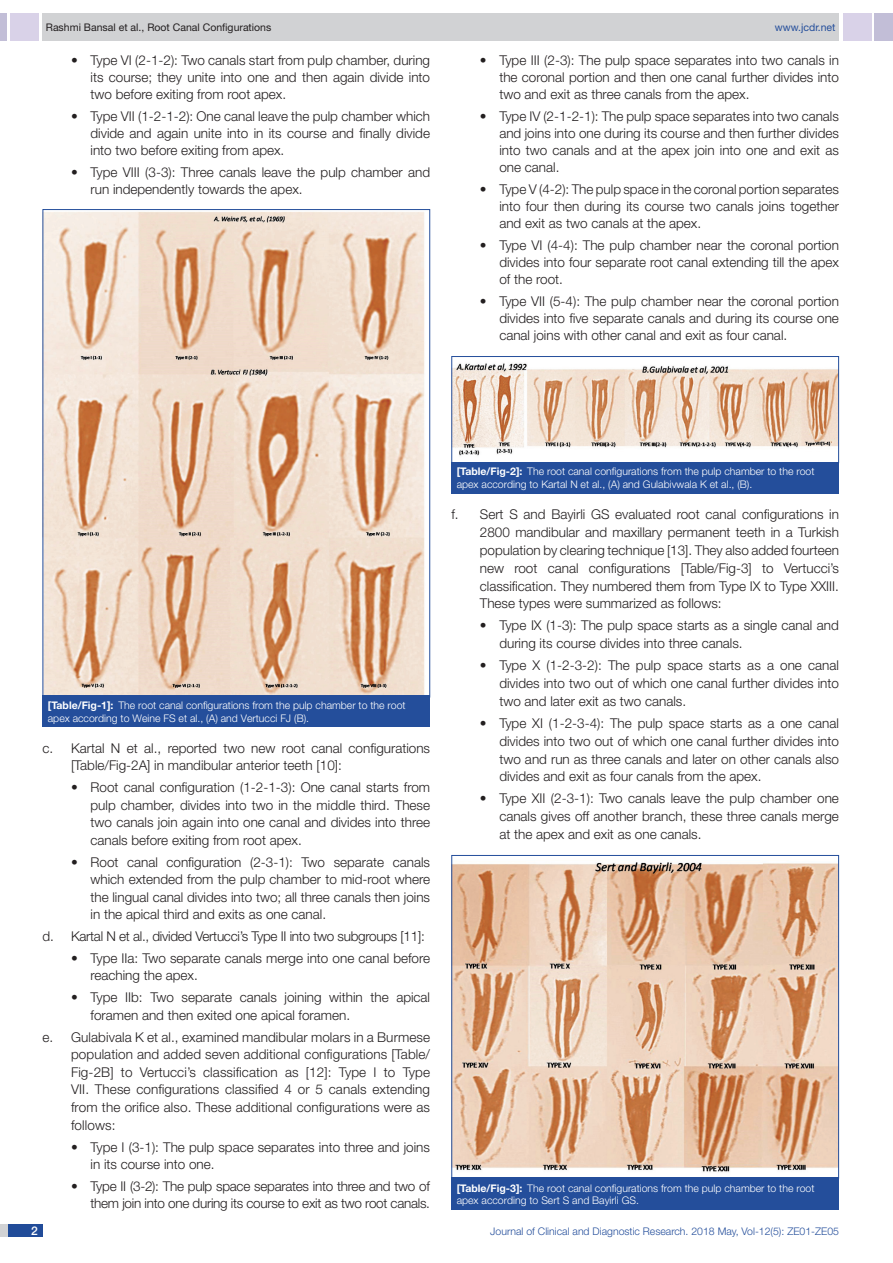
<style>
.page{position:relative;width:893px;height:1263px;background:#fff}
.page>*{position:absolute;margin:0;border:0;box-sizing:border-box;transform-origin:0 0}
.Bullet__sub{font:300 13.5px/17.2px "Helvetica Neue";color:#231f20;text-align:justify}
.Bullet_list{font:300 13.5px/17.7px "Helvetica Neue";color:#231f20;text-align:justify}
.Bullet__sub-2{font:300 13.5px/17.5px "Helvetica Neue";letter-spacing:-.02em;color:#231f20;text-align:right}
.Bullet_list-2{font:300 13.5px "Helvetica Neue";letter-spacing:-.02em;color:#231f20}
.t1{font:500 12px "Helvetica Neue";color:#fff}
.TABLE_FIG{font:300 10.5px/12.6px "Helvetica Neue";color:#fff}
.t2{font:300 10.5px "Helvetica Neue";color:#244e9b}
.t3{font:10.5px "Helvetica Neue";color:#231f20}
.t4{font:10.5px "Helvetica Neue";color:#244e9b}
.s1{font-weight:500}
.s2{font-weight:700}
</style>
<div class="page">
<div style="left:0;top:13px;width:7px;height:28px;background:#c2bed7"></div>
<div style="left:10px;top:13px;width:29px;height:28px;background:#d9d2e8"></div>
<div style="left:43px;top:13px;width:796px;height:28px;background:#d1d2d4"></div>
<div style="left:875px;top:13px;width:18px;height:28px;background:#c2bed7"></div>
<div style="left:843px;top:13px;width:29px;height:28px;background:#d9d2e8"></div>
<div style="left:0;top:1224px;width:43px;height:13px;background:#d1d2d4"></div>
<div style="left:8px;top:1224px;width:35px;height:13px;background:#214c99"></div>
<img style="left:45px;top:212px;width:380px;height:483px">
<div style="left:43px;top:696px;width:387px;height:31px;background:#244e9b"></div>
<img style="left:453px;top:363px;width:384px;height:93px">
<div style="left:451px;top:356px;width:388px;height:107px;border:1px solid #244e9b"></div>
<div style="left:451px;top:462px;width:388px;height:31px;background:#244e9b"></div>
<img style="left:453px;top:862px;width:384px;height:310px">
<div style="left:451px;top:1177px;width:388px;height:33px;background:#244e9b"></div>
<p class="t3" style="left:46px;top:21px;width:227px">Rashmi Bansal et al., Root Canal Configurations</p>
<p class="t4" style="left:775px;top:21px;width:62px">www.jcdr.net</p>
<p class="Bullet__sub" style="left:91px;top:51px;width:341px;text-indent:-20px"><span class="s1">•</span> Type VI (2-1-2): Two canals start from pulp chamber, during its course; they unite into one and then again divide into two before exiting from root apex.</p>
<p class="Bullet__sub" style="left:91px;top:107px;width:341px;text-indent:-20px"><span class="s1">•</span> Type VII (1-2-1-2): One canal leave the pulp chamber which divide and again unite into in its course and finally divide into two before exiting from apex.</p>
<p class="Bullet__sub" style="left:91px;top:163px;width:341px;text-indent:-20px"><span class="s1">•</span> Type VIII (3-3): Three canals leave the pulp chamber and run independently towards the apex.</p>
<p class="Bullet__sub" style="left:499px;top:51px;width:341px;text-indent:-20px"><span class="s1">•</span> Type III (2-3): The pulp space separates into two canals in the coronal portion and then one canal further divides into two and exit as three canals from the apex.</p>
<p class="Bullet__sub" style="left:499px;top:107px;width:341px;text-indent:-20px"><span class="s1">•</span> Type IV (2-1-2-1): The pulp space separates into two canals and joins into one during its course and then further divides into two canals and at the apex join into one and exit as one canal.</p>
<p class="Bullet__sub" style="left:499px;top:180px;width:341px;text-indent:-20px"><span class="s1">•</span> Type V (4-2): The pulp space in the coronal portion separates into four then during its course two canals joins together and exit as two canals at the apex.</p>
<p class="Bullet__sub" style="left:499px;top:236px;width:341px;text-indent:-20px"><span class="s1">•</span> Type VI (4-4): The pulp chamber near the coronal portion divides into four separate root canal extending till the apex of the root.</p>
<p class="Bullet__sub" style="left:499px;top:292px;width:341px;text-indent:-20px"><span class="s1">•</span> Type VII (5-4): The pulp chamber near the coronal portion divides into five separate canals and during its course one canal joins with other canal and exit as four canal.</p>
<p class="TABLE_FIG" style="left:48px;top:699px;width:359px"><span class="s2">[Table/Fig-1]:</span> The root canal configurations from the pulp chamber to the root apex according to Weine FS et al., (A) and Vertucci FJ (B).</p>
<p class="Bullet_list" style="left:71px;top:739px;width:361px;text-indent:-29px">c. Kartal N et al., reported two new root canal configurations [Table/Fig-2A] in mandibular anterior teeth [10]:</p>
<p class="Bullet__sub" style="left:91px;top:778px;width:341px;text-indent:-20px"><span class="s1">•</span> Root canal configuration (1-2-1-3): One canal starts from pulp chamber, divides into two in the middle third. These two canals join again into one canal and divides into three canals before exiting from root apex.</p>
<p class="Bullet__sub" style="left:91px;top:853px;width:341px;text-indent:-20px"><span class="s1">•</span> Root canal configuration (2-3-1): Two separate canals which extended from the pulp chamber to mid-root where the lingual canal divides into two; all three canals then joins in the apical third and exits as one canal.</p>
<p class="Bullet_list-2" style="left:43px;top:928px;width:384px">d. Kartal N et al., divided Vertucci’s Type II into two subgroups [11]:</p>
<p class="Bullet__sub" style="left:91px;top:949px;width:341px;text-indent:-20px"><span class="s1">•</span> Type IIa: Two separate canals merge into one canal before reaching the apex.</p>
<p class="Bullet__sub" style="left:91px;top:988px;width:341px;text-indent:-20px"><span class="s1">•</span> Type IIb: Two separate canals joining within the apical foramen and then exited one apical foramen.</p>
<p class="Bullet_list" style="left:71px;top:1028px;width:361px;text-indent:-29px">e. Gulabivala K et al., examined mandibular molars in a Burmese population and added seven additional configurations [Table/ Fig-2B] to Vertucci’s classification as [12]: Type I to Type VII. These configurations classified 4 or 5 canals extending from the orifice also. These additional configurations were as follows:</p>
<p class="Bullet__sub" style="left:91px;top:1138px;width:341px;text-indent:-20px"><span class="s1">•</span> Type I (3-1): The pulp space separates into three and joins in its course into one.</p>
<p class="Bullet__sub-2" style="left:71px;top:1177px;width:360px"><span class="s1">•</span> Type II (3-2): The pulp space separates into three and two of them join into one during its course to exit as two root canals.</p>
<p class="TABLE_FIG" style="left:457px;top:465px;width:359px"><span class="s2">[Table/Fig-2]:</span> The root canal configurations from the pulp chamber to the root apex according to Kartal N et al., (A) and Gulabivwala K et al., (B).</p>
<p class="Bullet_list" style="left:480px;top:505px;width:361px;text-indent:-28px">f. Sert S and Bayirli GS evaluated root canal configurations in 2800 mandibular and maxillary permanent teeth in a Turkish population by clearing technique [13]. They also added fourteen new root canal configurations [Table/Fig-3] to Vertucci’s classification. They numbered them from Type IX to Type XXIII.<br>These types were summarized as follows:</p>
<p class="Bullet__sub" style="left:499px;top:616px;width:341px;line-height:17.9px;text-indent:-20px"><span class="s1">•</span> Type IX (1-3): The pulp space starts as a single canal and during its course divides into three canals.</p>
<p class="Bullet__sub" style="left:499px;top:656px;width:341px;line-height:17.9px;text-indent:-20px"><span class="s1">•</span> Type X (1-2-3-2): The pulp space starts as a one canal divides into two out of which one canal further divides into two and later exit as two canals.</p>
<p class="Bullet__sub" style="left:499px;top:714px;width:341px;line-height:17.9px;text-indent:-20px"><span class="s1">•</span> Type XI (1-2-3-4): The pulp space starts as a one canal divides into two out of which one canal further divides into two and run as three canals and later on other canals also divides and exit as four canals from the apex.</p>
<p class="Bullet__sub" style="left:499px;top:789px;width:341px;line-height:17.9px;text-indent:-20px"><span class="s1">•</span> Type XII (2-3-1): Two canals leave the pulp chamber one canals gives off another branch, these three canals merge at the apex and exit as one canals.</p>
<p class="TABLE_FIG" style="left:457px;top:1181px;width:359px"><span class="s2">[Table/Fig-3]:</span> The root canal configurations from the pulp chamber to the root apex according to Sert S and Bayirli GS.</p>
<p class="t1" style="left:31px;top:1223px;width:8px">2</p>
<p class="t2" style="left:490px;top:1225px;width:350px">Journal of Clinical and Diagnostic Research. 2018 May, Vol-12(5): ZE01-ZE05</p>
</div>
